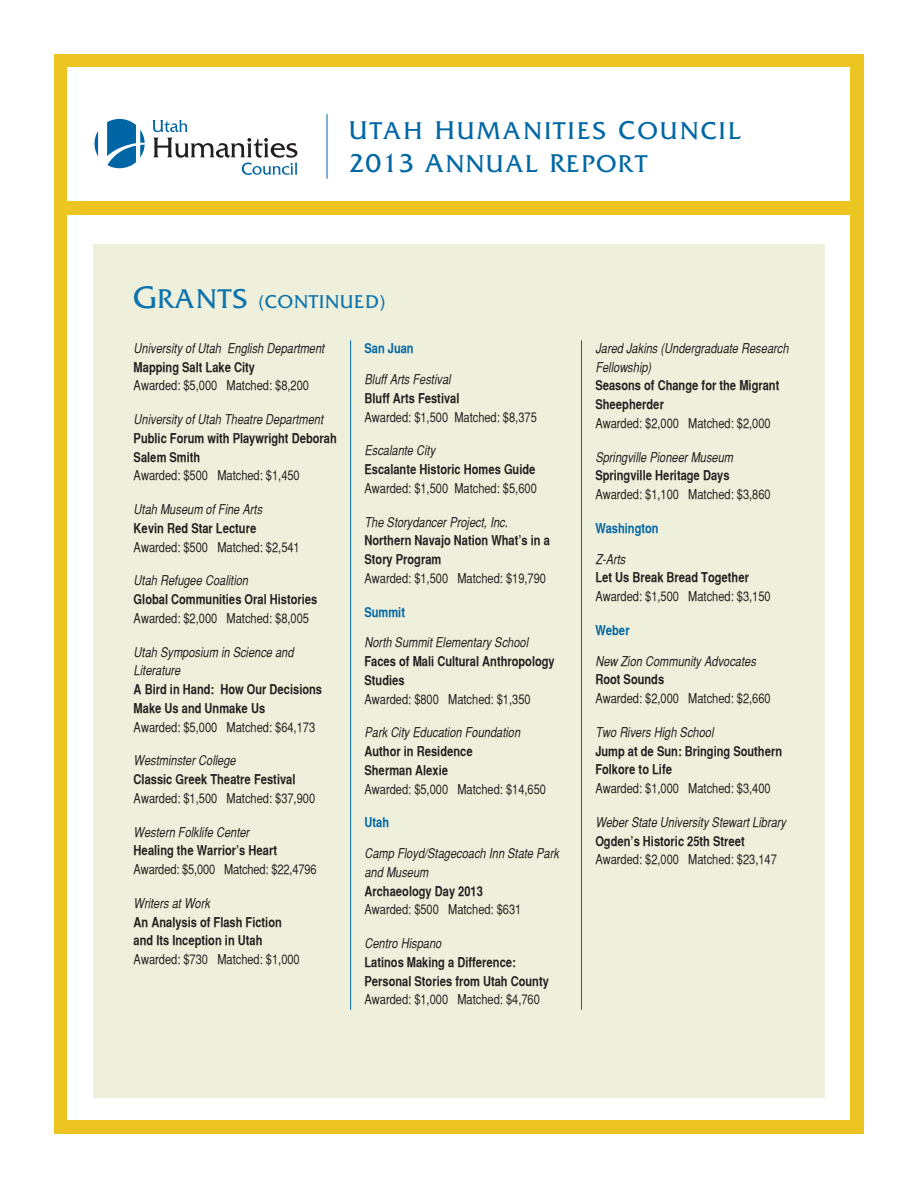
<style>
.page{position:relative;width:918px;height:1188px;background:#fff}
.page>*{position:absolute;margin:0;border:0;box-sizing:border-box;transform-origin:0 0}
.t1{font:25.5px "Friz Quadrata";letter-spacing:.1em;color:#0067a5}
.t2{font:25.5px "Friz Quadrata";letter-spacing:.07em;color:#0067a5}
.t3{font:19.5px "Friz Quadrata";letter-spacing:.05em;color:#0b73ae}
.t4{font:700 13.5px/18.8px "Bastion";color:#231f20}
.t5{font:13.5px "Bastion Plain";color:#231f20}
.t6{font:italic 13.5px/18.8px "Bastion";color:#231f20}
.t7{font:700 13.5px "Bastion";color:#0065a4}
.s1{font-size:27px}
.s2{font-size:32.7px}
.s3{font-size:28.5px}
</style>
<div class="page">
<div style="left:54px;top:54px;width:810px;height:1080px;background:#edc523"></div>
<div style="left:68px;top:68px;width:782px;height:1052px;background:#fff"></div>
<svg style="left:152px;top:120px;width:36px;height:12px"></svg>
<svg style="left:153px;top:138px;width:145px;height:37px"></svg>
<svg style="left:107px;top:119px;width:38px;height:49px"></svg>
<svg style="left:95px;top:131px;width:3px;height:25px"></svg>
<hr style="left:327px;top:114px;width:1px;height:65px;background:#0065a4">
<div style="left:68px;top:201px;width:796px;height:13px;background:#edc523"></div>
<div style="left:93px;top:244px;width:732px;height:853px;background:#eff0db"></div>
<hr style="left:350px;top:340px;width:1px;height:670px;background:#0065a4">
<hr style="left:581px;top:340px;width:1px;height:670px;background:#0065a4">
<p class="t1" style="left:349px;top:117px;width:394px"><span class="s1">U</span>TAH <span class="s1">H</span>UMANITIES <span class="s1">C</span>OUNCIL</p>
<p class="t2" style="left:349px;top:149px;width:300px"><span class="s1">2013 A</span>NNUAL <span class="s1">R</span>EPORT</p>
<p class="t3" style="left:134px;top:291px;width:253px"><span class="s2">G</span><span class="s3">RANTS</span> (CONTINUED)</p>
<p class="t6" style="left:134px;top:339px;width:192px">University of Utah English Department</p>
<p class="t4" style="left:134px;top:357px;width:123px">Mapping Salt Lake City</p>
<p class="t5" style="left:134px;top:378px;width:177px">Awarded: $5,000 Matched: $8,200</p>
<p class="t6" style="left:134px;top:410px;width:191px">University of Utah Theatre Department</p>
<p class="t4" style="left:134px;top:428px;width:205px">Public Forum with Playwright Deborah<br>Salem Smith</p>
<p class="t5" style="left:134px;top:468px;width:168px">Awarded: $500 Matched: $1,450</p>
<p class="t6" style="left:134px;top:500px;width:130px">Utah Museum of Fine Arts</p>
<p class="t4" style="left:134px;top:518px;width:124px">Kevin Red Star Lecture</p>
<p class="t5" style="left:134px;top:539px;width:168px">Awarded: $500 Matched: $2,541</p>
<p class="t6" style="left:134px;top:571px;width:116px">Utah Refugee Coalition</p>
<p class="t4" style="left:134px;top:590px;width:185px">Global Communities Oral Histories</p>
<p class="t5" style="left:134px;top:610px;width:177px">Awarded: $2,000 Matched: $8,005</p>
<p class="t6" style="left:134px;top:643px;width:161px">Utah Symposium in Science and<br>Literature</p>
<p class="t4" style="left:134px;top:680px;width:190px">A Bird in Hand: How Our Decisions<br>Make Us and Unmake Us</p>
<p class="t5" style="left:134px;top:719px;width:183px">Awarded: $5,000 Matched: $64,173</p>
<p class="t6" style="left:134px;top:751px;width:104px">Westminster College</p>
<p class="t4" style="left:134px;top:770px;width:163px">Classic Greek Theatre Festival</p>
<p class="t5" style="left:134px;top:790px;width:183px">Awarded: $1,500 Matched: $37,900</p>
<p class="t6" style="left:134px;top:823px;width:117px">Western Folklife Center</p>
<p class="t4" style="left:134px;top:841px;width:145px">Healing the Warrior’s Heart</p>
<p class="t5" style="left:134px;top:862px;width:185px">Awarded: $5,000 Matched: $22,4796</p>
<p class="t6" style="left:134px;top:894px;width:78px">Writers at Work</p>
<p class="t4" style="left:134px;top:912px;width:150px">An Analysis of Flash Fiction</p>
<p class="t4" style="left:134px;top:931px;width:130px">and Its Inception in Utah</p>
<p class="t5" style="left:134px;top:952px;width:168px">Awarded: $730 Matched: $1,000</p>
<p class="t7" style="left:364px;top:340px;width:51px">San Juan</p>
<p class="t6" style="left:364px;top:370px;width:88px">Bluff Arts Festival</p>
<p class="t4" style="left:364px;top:389px;width:96px">Bluff Arts Festival</p>
<p class="t5" style="left:364px;top:409px;width:174px">Awarded: $1,500 Matched: $8,375</p>
<p class="t6" style="left:364px;top:441px;width:72px">Escalante City</p>
<p class="t4" style="left:364px;top:460px;width:173px">Escalante Historic Homes Guide</p>
<p class="t5" style="left:364px;top:480px;width:174px">Awarded: $1,500 Matched: $5,600</p>
<p class="t6" style="left:364px;top:513px;width:145px">The Storydancer Project, Inc.</p>
<p class="t4" style="left:364px;top:531px;width:187px">Northern Navajo Nation What’s in a<br>Story Program</p>
<p class="t5" style="left:364px;top:570px;width:183px">Awarded: $1,500 Matched: $19,790</p>
<p class="t7" style="left:364px;top:604px;width:42px">Summit</p>
<p class="t6" style="left:364px;top:633px;width:165px">North Summit Elementary School</p>
<p class="t4" style="left:364px;top:652px;width:192px">Faces of Mali Cultural Anthropology<br>Studies</p>
<p class="t5" style="left:364px;top:691px;width:168px">Awarded: $800 Matched: $1,350</p>
<p class="t6" style="left:364px;top:723px;width:157px">Park City Education Foundation</p>
<p class="t4" style="left:364px;top:742px;width:110px">Author in Residence</p>
<p class="t4" style="left:364px;top:761px;width:85px">Sherman Alexie</p>
<p class="t5" style="left:364px;top:781px;width:183px">Awarded: $5,000 Matched: $14,650</p>
<p class="t7" style="left:364px;top:814px;width:26px">Utah</p>
<p class="t6" style="left:364px;top:844px;width:196px">Camp Floyd/Stagecoach Inn State Park and Museum</p>
<p class="t4" style="left:364px;top:881px;width:120px">Archaeology Day 2013</p>
<p class="t5" style="left:364px;top:902px;width:158px">Awarded: $500 Matched: $631</p>
<p class="t6" style="left:364px;top:934px;width:78px">Centro Hispano</p>
<p class="t4" style="left:364px;top:953px;width:186px">Latinos Making a Difference:<br>Personal Stories from Utah County</p>
<p class="t5" style="left:364px;top:992px;width:177px">Awarded: $1,000 Matched: $4,760</p>
<p class="t6" style="left:595px;top:339px;width:195px">Jared Jakins (Undergraduate Research<br>Fellowship)</p>
<p class="t4" style="left:595px;top:376px;width:186px">Seasons of Change for the Migrant<br>Sheepherder</p>
<p class="t5" style="left:595px;top:415px;width:177px">Awarded: $2,000 Matched: $2,000</p>
<p class="t6" style="left:595px;top:448px;width:139px">Springville Pioneer Museum</p>
<p class="t4" style="left:595px;top:466px;width:136px">Springville Heritage Days</p>
<p class="t5" style="left:595px;top:487px;width:177px">Awarded: $1,100 Matched: $3,860</p>
<p class="t7" style="left:595px;top:520px;width:65px">Washington</p>
<p class="t6" style="left:595px;top:550px;width:32px">Z-Arts</p>
<p class="t4" style="left:595px;top:568px;width:155px">Let Us Break Bread Together</p>
<p class="t5" style="left:595px;top:589px;width:177px">Awarded: $1,500 Matched: $3,150</p>
<p class="t7" style="left:595px;top:622px;width:36px">Weber</p>
<p class="t6" style="left:595px;top:652px;width:162px">New Zion Community Advocates</p>
<p class="t4" style="left:595px;top:670px;width:70px">Root Sounds</p>
<p class="t5" style="left:595px;top:691px;width:177px">Awarded: $2,000 Matched: $2,660</p>
<p class="t6" style="left:595px;top:723px;width:120px">Two Rivers High School</p>
<p class="t4" style="left:595px;top:741px;width:188px">Jump at de Sun: Bringing Southern<br>Folkore to Life</p>
<p class="t5" style="left:595px;top:781px;width:177px">Awarded: $1,000 Matched: $3,400</p>
<p class="t6" style="left:595px;top:813px;width:192px">Weber State University Stewart Library</p>
<p class="t4" style="left:595px;top:831px;width:151px">Ogden’s Historic 25th Street</p>
<p class="t5" style="left:595px;top:852px;width:183px">Awarded: $2,000 Matched: $23,147</p>
</div>
